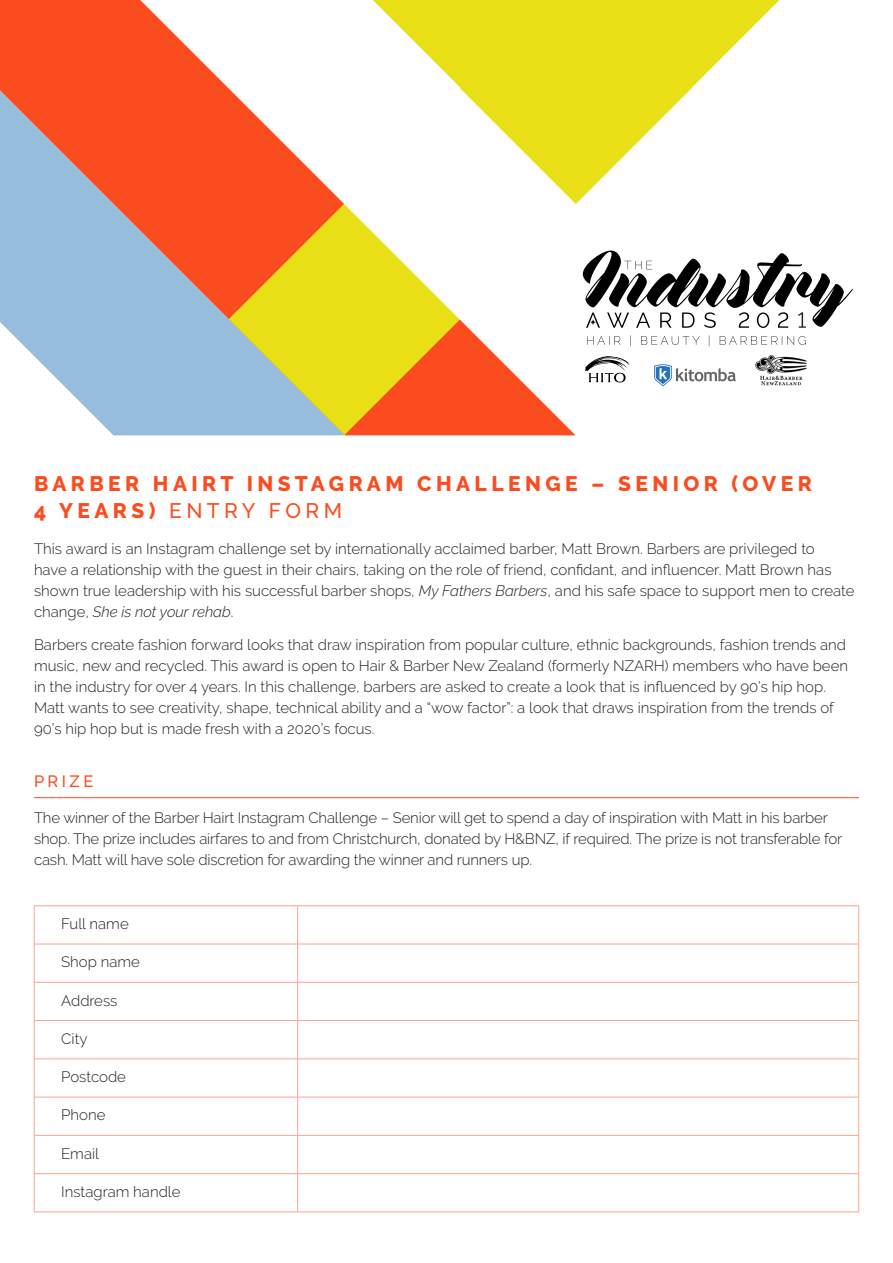
<style>
.page{position:relative;width:893px;height:1263px;background:#fff}
.page>*{position:absolute;margin:0;border:0;box-sizing:border-box;transform-origin:0 0}
.t1{font:800 21px/27px "Raleway";letter-spacing:.21em;color:#fb4c1f}
.t2{font:500 16.35px "Raleway";letter-spacing:.21em;color:#fb4c1f}
.Paragraph_Style_1{font:300 15px/21px "Raleway";color:#231f20}
.s1{font-weight:500}
.s2{font-style:italic}
</style>
<div class="page">
<svg style="left:0;top:0;width:140px;height:435px;background:#c59a9a"></svg>
<svg style="left:727px;top:0;width:52px;height:53px"></svg>
<svg style="left:140px;top:0;width:587px;height:435px"></svg>
<img style="left:755px;top:355px;width:52px;height:31px">
<svg style="left:587px;top:335px;width:219px;height:11px"></svg>
<svg style="left:654px;top:364px;width:82px;height:22px"></svg>
<svg style="left:585px;top:353px;width:45px;height:29px"></svg>
<svg style="left:583px;top:251px;width:270px;height:77px"></svg>
<hr style="left:34px;top:906px;width:1px;height:38px;background:#fda58f">
<hr style="left:34px;top:905px;width:264px;height:1px;background:#fda58f">
<hr style="left:297px;top:906px;width:1px;height:38px;background:#fda58f">
<hr style="left:298px;top:905px;width:561px;height:1px;background:#fda58f">
<hr style="left:858px;top:906px;width:1px;height:38px;background:#fda58f">
<hr style="left:34px;top:944px;width:1px;height:38px;background:#fda58f">
<hr style="left:34px;top:944px;width:264px;height:1px;background:#fda58f">
<hr style="left:297px;top:944px;width:1px;height:38px;background:#fda58f">
<hr style="left:298px;top:944px;width:561px;height:1px;background:#fda58f">
<hr style="left:858px;top:944px;width:1px;height:38px;background:#fda58f">
<hr style="left:34px;top:982px;width:1px;height:38px;background:#fda58f">
<hr style="left:34px;top:1021px;width:1px;height:37px;background:#fda58f">
<hr style="left:34px;top:1059px;width:1px;height:38px;background:#fda58f">
<hr style="left:34px;top:1097px;width:1px;height:38px;background:#fda58f">
<hr style="left:34px;top:1135px;width:1px;height:38px;background:#fda58f">
<hr style="left:34px;top:1174px;width:1px;height:38px;background:#fda58f">
<hr style="left:34px;top:982px;width:264px;height:1px;background:#fda58f">
<hr style="left:34px;top:1020px;width:264px;height:1px;background:#fda58f">
<hr style="left:34px;top:1058px;width:264px;height:1px;background:#fda58f">
<hr style="left:34px;top:1097px;width:264px;height:1px;background:#fda58f">
<hr style="left:34px;top:1135px;width:264px;height:1px;background:#fda58f">
<hr style="left:34px;top:1173px;width:264px;height:1px;background:#fda58f">
<hr style="left:34px;top:1212px;width:264px;height:1px;background:#fda58f">
<hr style="left:297px;top:982px;width:1px;height:38px;background:#fda58f">
<hr style="left:297px;top:1021px;width:1px;height:37px;background:#fda58f">
<hr style="left:297px;top:1059px;width:1px;height:38px;background:#fda58f">
<hr style="left:297px;top:1097px;width:1px;height:38px;background:#fda58f">
<hr style="left:297px;top:1135px;width:1px;height:38px;background:#fda58f">
<hr style="left:297px;top:1174px;width:1px;height:38px;background:#fda58f">
<hr style="left:298px;top:982px;width:561px;height:1px;background:#fda58f">
<hr style="left:858px;top:982px;width:1px;height:38px;background:#fda58f">
<hr style="left:858px;top:1021px;width:1px;height:37px;background:#fda58f">
<hr style="left:858px;top:1059px;width:1px;height:38px;background:#fda58f">
<hr style="left:858px;top:1097px;width:1px;height:38px;background:#fda58f">
<hr style="left:858px;top:1135px;width:1px;height:38px;background:#fda58f">
<hr style="left:858px;top:1174px;width:1px;height:38px;background:#fda58f">
<hr style="left:298px;top:1020px;width:561px;height:1px;background:#fda58f">
<hr style="left:298px;top:1058px;width:561px;height:1px;background:#fda58f">
<hr style="left:298px;top:1097px;width:561px;height:1px;background:#fda58f">
<hr style="left:298px;top:1135px;width:561px;height:1px;background:#fda58f">
<hr style="left:298px;top:1173px;width:561px;height:1px;background:#fda58f">
<hr style="left:298px;top:1212px;width:561px;height:1px;background:#fda58f">
<hr style="left:34px;top:797px;width:825px;height:1px;background:#fb4c1f">
<p class="t1" style="left:34px;top:470px;width:779px">BARBER HAIRT INSTAGRAM CHALLENGE – SENIOR (OVER<br>4 YEARS) <span class="s1">ENTRY FORM</span></p>
<p class="Paragraph_Style_1" style="left:34px;top:538px;width:822px">This award is an Instagram challenge set by internationally acclaimed barber, Matt Brown. Barbers are privileged to<br>have a relationship with the guest in their chairs, taking on the role of friend, confidant, and influencer. Matt Brown has shown true leadership with his successful barber shops, <span class="s2">My Fathers Barbers</span>, and his safe space to support men to create change, <span class="s2">She is not your rehab</span>.</p>
<p class="Paragraph_Style_1" style="left:34px;top:634px;width:815px">Barbers create fashion forward looks that draw inspiration from popular culture, ethnic backgrounds, fashion trends and music, new and recycled. This award is open to Hair &amp; Barber New Zealand (formerly NZARH) members who have been in the industry for over 4 years. In this challenge, barbers are asked to create a look that is influenced by 90’s hip hop.<br>Matt wants to see creativity, shape, technical ability and a “wow factor”: a look that draws inspiration from the trends of 90’s hip hop but is made fresh with a 2020’s focus.</p>
<p class="t2" style="left:34px;top:772px;width:61px">PRIZE</p>
<p class="Paragraph_Style_1" style="left:34px;top:807px;width:810px">The winner of the Barber Hairt Instagram Challenge – Senior will get to spend a day of inspiration with Matt in his barber shop. The prize includes airfares to and from Christchurch, donated by H&amp;BNZ, if required. The prize is not transferable for cash. Matt will have sole discretion for awarding the winner and runners up.</p>
<p class="Paragraph_Style_1" style="left:61px;top:913px;width:69px">Full name</p>
<p class="Paragraph_Style_1" style="left:61px;top:951px;width:80px">Shop name</p>
<p class="Paragraph_Style_1" style="left:61px;top:990px;width:58px">Address</p>
<p class="Paragraph_Style_1" style="left:61px;top:1028px;width:28px">City</p>
<p class="Paragraph_Style_1" style="left:61px;top:1066px;width:66px">Postcode</p>
<p class="Paragraph_Style_1" style="left:61px;top:1104px;width:46px">Phone</p>
<p class="Paragraph_Style_1" style="left:61px;top:1143px;width:39px">Email</p>
<p class="Paragraph_Style_1" style="left:61px;top:1181px;width:121px">Instagram handle</p>
</div>
